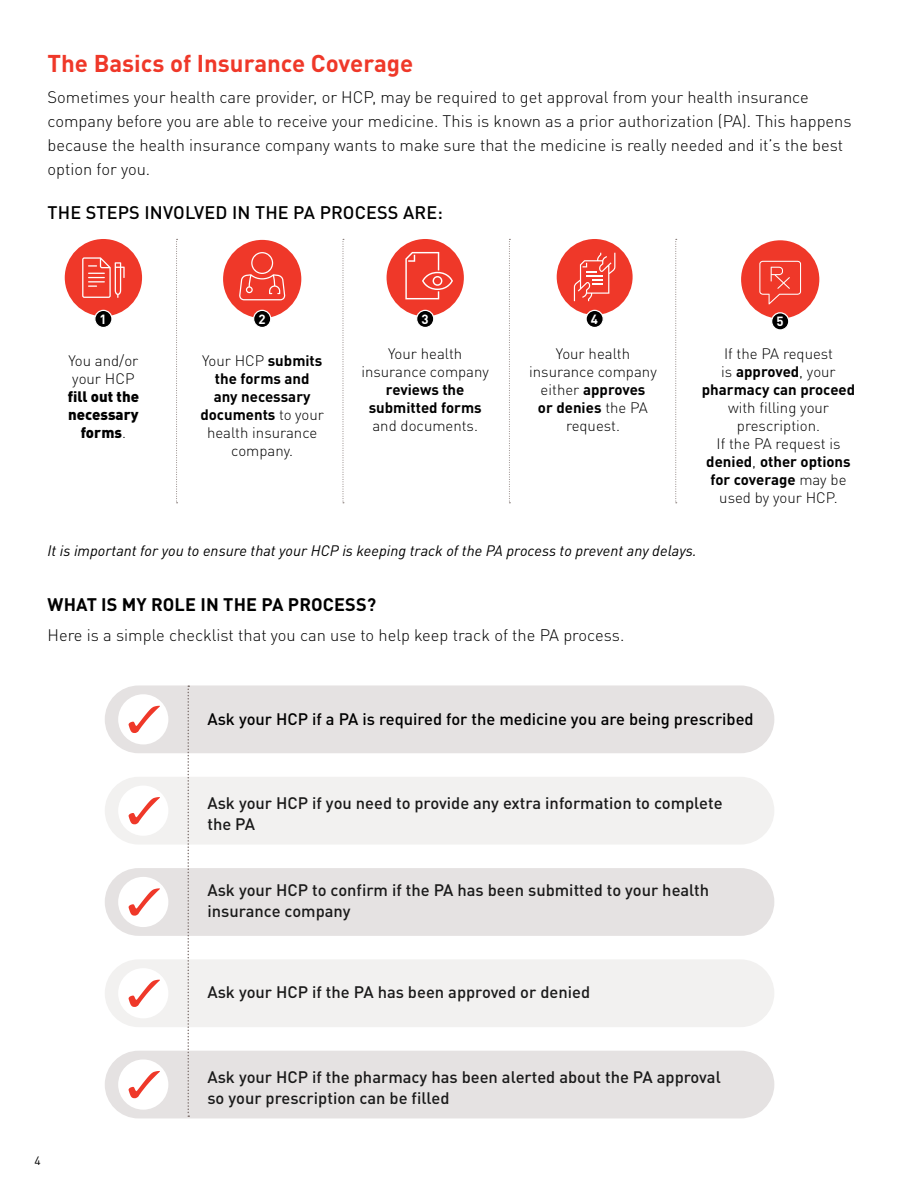
<style>
.page{position:relative;width:918px;height:1188px;background:#fff}
.page>*{position:absolute;margin:0;border:0;box-sizing:border-box;transform-origin:0 0}
.t1{font:700 24px "DINOT";color:#ef3829}
.t2{font:500 18px "DINOT";letter-spacing:.01em;color:#000}
.t3{font:700 18px "DINOT";letter-spacing:.01em;color:#000}
.t4{font:300 16.5px/24px "DINOT";color:#000}
.t5{font:500 16.5px/21px "DINOT";color:#1a1a1a}
.t6{font:500 16.5px "DINOT";color:#000}
.t7{font:300 15px/18px "DINOT";color:#000;text-align:center}
.t8{font:700 15px/18px "DINOT";color:#000;text-align:center}
.t9{font:italic 15px "DINOT";color:#000}
.t10{font:900 15px/18px "DINOT";color:#000;text-align:center}
.t11{font:700 13.2px "DINOT";color:#fff}
.t12{font:12px "DINOT";color:#000}
.s1{font-weight:300}
.s2{font-weight:700}
</style>
<div class="page">
<div style="left:105px;top:685px;width:669px;height:68px;background:#e5e2e2;border-radius:34px"></div>
<div style="left:118px;top:694px;width:50px;height:50px;background:#fff;border-radius:50%"></div>
<svg style="left:129px;top:706px;width:31px;height:27px"></svg>
<div style="left:105px;top:777px;width:669px;height:68px;background:#f2f1f0;border-radius:34px"></div>
<div style="left:118px;top:786px;width:50px;height:50px;background:#fff;border-radius:50%"></div>
<svg style="left:129px;top:797px;width:31px;height:27px"></svg>
<div style="left:105px;top:868px;width:669px;height:68px;background:#e5e2e2;border-radius:34px"></div>
<div style="left:118px;top:877px;width:50px;height:50px;background:#fff;border-radius:50%"></div>
<svg style="left:129px;top:888px;width:31px;height:28px"></svg>
<div style="left:105px;top:959px;width:669px;height:68px;background:#f2f1f0;border-radius:34px"></div>
<div style="left:118px;top:968px;width:50px;height:50px;background:#fff;border-radius:50%"></div>
<svg style="left:129px;top:980px;width:31px;height:27px"></svg>
<div style="left:105px;top:1051px;width:669px;height:67px;background:#e5e2e2;border-radius:34px"></div>
<div style="left:118px;top:1059px;width:50px;height:51px;background:#fff;border-radius:50%"></div>
<svg style="left:129px;top:1071px;width:31px;height:27px"></svg>
<svg style="left:188px;top:685px;width:1px;height:432px"></svg>
<svg style="left:176px;top:239px;width:2px;height:264px"></svg>
<svg style="left:343px;top:239px;width:1px;height:264px"></svg>
<svg style="left:509px;top:239px;width:1px;height:264px"></svg>
<svg style="left:675px;top:239px;width:2px;height:264px"></svg>
<div style="left:387px;top:239px;width:77px;height:77px;background:#ef3829;border-radius:50%"></div>
<svg style="left:405px;top:252px;width:48px;height:47px"></svg>
<div style="left:557px;top:239px;width:76px;height:76px;background:#ef3829;border-radius:50%"></div>
<svg style="left:574px;top:253px;width:41px;height:48px"></svg>
<div style="left:223px;top:240px;width:78px;height:78px;background:#ef3829;border-radius:50%"></div>
<svg style="left:239px;top:252px;width:46px;height:48px"></svg>
<div style="left:254px;top:310px;width:17px;height:17px;background:#000;border-radius:50%"></div>
<div style="left:253px;top:310px;width:18px;height:18px;border:1px solid #fff;border-radius:50%"></div>
<div style="left:417px;top:310px;width:17px;height:17px;background:#000;border-radius:50%"></div>
<div style="left:416px;top:310px;width:18px;height:18px;border:1px solid #fff;border-radius:50%"></div>
<div style="left:586px;top:310px;width:17px;height:17px;background:#000;border-radius:50%"></div>
<div style="left:585px;top:310px;width:19px;height:18px;border:1px solid #fff;border-radius:50%"></div>
<div style="left:741px;top:240px;width:78px;height:79px;background:#ef3829;border-radius:50%"></div>
<svg style="left:759px;top:261px;width:42px;height:43px"></svg>
<div style="left:772px;top:313px;width:17px;height:17px;background:#000;border-radius:50%"></div>
<div style="left:771px;top:312px;width:18px;height:19px;border:1px solid #fff;border-radius:50%"></div>
<div style="left:65px;top:239px;width:77px;height:77px;background:#ef3829;border-radius:50%"></div>
<svg style="left:82px;top:257px;width:43px;height:41px"></svg>
<div style="left:95px;top:310px;width:17px;height:17px;background:#000;border-radius:50%"></div>
<div style="left:94px;top:310px;width:19px;height:18px;border:1px solid #fff;border-radius:50%"></div>
<h1 class="t1" style="left:48px;top:45px;width:367px">The Basics of Insurance Coverage</h1>
<p class="t4" style="left:48px;top:84px;width:806px">Sometimes your health care provider, or HCP, may be required to get approval from your health insurance company before you are able to receive your medicine. This is known as a prior authorization (PA). This happens because the health insurance company wants to make sure that the medicine is really needed and it’s the best option for you.</p>
<p class="t2" style="left:48px;top:199px;width:397px">THE STEPS INVOLVED IN THE PA PROCESS ARE:</p>
<p class="t11" style="left:100px;top:309px;width:9px">1</p>
<p class="t11" style="left:258px;top:309px;width:9px">2</p>
<p class="t11" style="left:421px;top:309px;width:9px">3</p>
<p class="t11" style="left:591px;top:309px;width:9px">4</p>
<p class="t11" style="left:776px;top:311px;width:9px">5</p>
<p class="t7" style="left:68px;top:351px;width:71px;text-align:left">You and/or your HCP</p>
<p class="t10" style="left:68px;top:386px;width:73px">fill out the necessary forms<span class="s1">.</span></p>
<p class="t8" style="left:200px;top:351px;width:125px"><span class="s1">Your HCP</span> submits the forms and<br>any necessary documents <span class="s1">to your health insurance company.</span></p>
<p class="t7" style="left:361px;top:344px;width:129px">Your health insurance company</p>
<p class="t8" style="left:369px;top:380px;width:114px">reviews the submitted forms</p>
<p class="t7" style="left:372px;top:416px;width:107px">and documents.</p>
<p class="t7" style="left:529px;top:344px;width:129px">Your health insurance company either <span class="s2">approves<br>or denies</span> the PA request.</p>
<p class="t8" style="left:702px;top:344px;width:155px"><span class="s1">If the PA request<br>is</span> approved<span class="s1">, your </span>pharmacy can proceed</p>
<p class="t7" style="left:706px;top:398px;width:146px">with filling your prescription.<br>If the PA request is <span class="s2">denied</span>, <span class="s2">other options for coverage</span> may be used by your HCP.</p>
<p class="t9" style="left:48px;top:539px;width:651px">It is important for you to ensure that your HCP is keeping track of the PA process to prevent any delays.</p>
<p class="t3" style="left:48px;top:591px;width:330px">WHAT IS MY ROLE IN THE PA PROCESS?</p>
<p class="t4" style="left:48px;top:622px;width:578px">Here is a simple checklist that you can use to help keep track of the PA process.</p>
<p class="t6" style="left:207px;top:706px;width:548px">Ask your HCP if a PA is required for the medicine you are being prescribed</p>
<p class="t5" style="left:207px;top:791px;width:517px">Ask your HCP if you need to provide any extra information to complete the PA</p>
<p class="t5" style="left:207px;top:878px;width:503px">Ask your HCP to confirm if the PA has been submitted to your health insurance company</p>
<p class="t5" style="left:207px;top:980px;width:384px">Ask your HCP if the PA has been approved or denied</p>
<p class="t12" style="left:35px;top:1151px;width:8px">4</p>
<p class="t5" style="left:207px;top:1065px;width:515px">Ask your HCP if the pharmacy has been alerted about the PA approval so your prescription can be filled</p>
</div>
